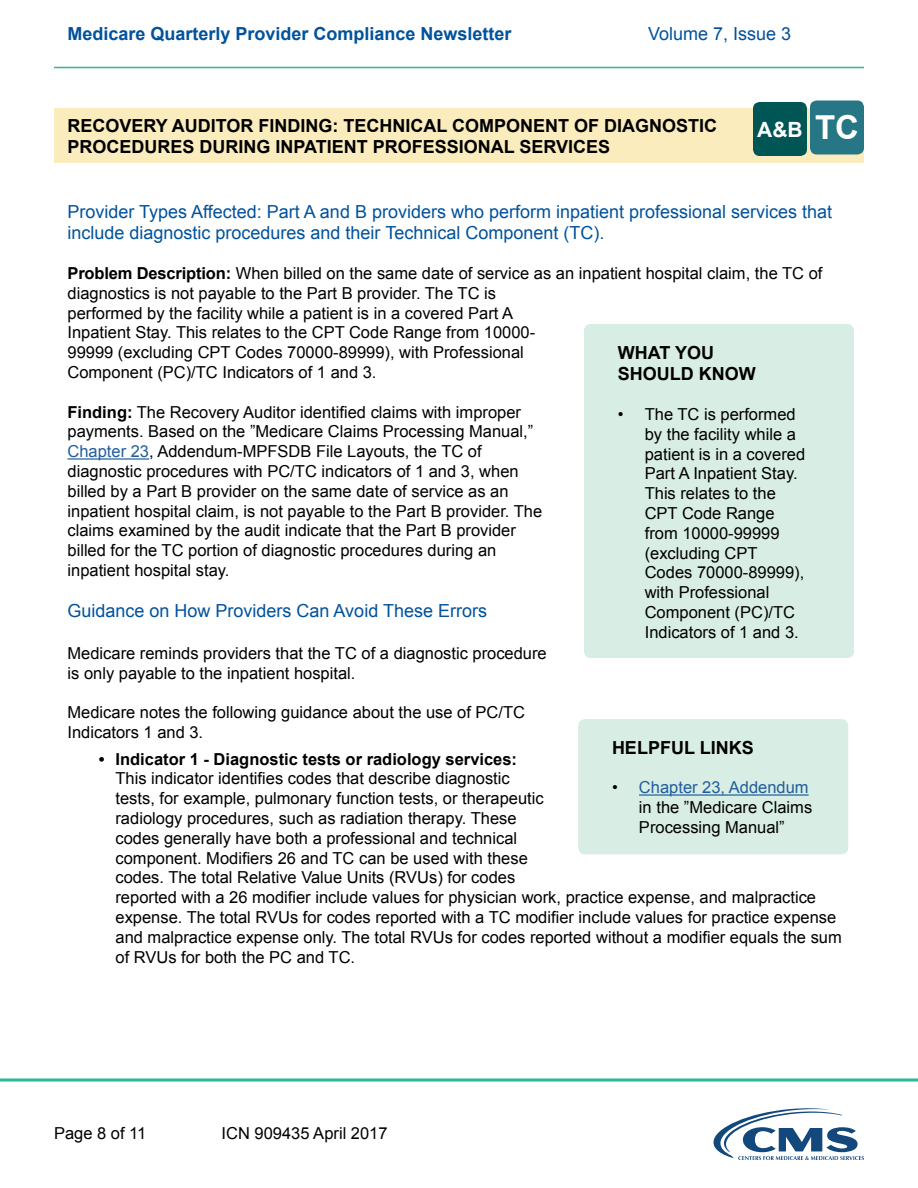
<style>
.page{position:relative;width:918px;height:1188px;background:#fff}
.page>*{position:absolute;margin:0;border:0;box-sizing:border-box;transform-origin:0 0}
.t1{font:700 33px "Arial";color:#fff}
.t2{font:700 21px "Arial";color:#fff}
.t3{font:18px/21.6px "Arial";color:#00529c}
.t4{font:700 18px/21.6px "Arial";color:#000}
.t5{font:700 18px "Arial";color:#00529c}
.Paragraph_Text{font:16.5px/19.8px "Arial";color:#000}
.s1{font-weight:700}
.s2{color:#215e9e}
</style>
<div class="page">
<hr style="left:54px;top:67px;width:810px;height:1px;background:#2bb892">
<svg style="left:713px;top:1108px;width:151px;height:52px"></svg>
<svg style="left:0;top:1078px;width:918px;height:4px;background:#5fc9ad"></svg>
<div style="left:54px;top:108px;width:810px;height:55px;background:#fbecbd"></div>
<hr style="left:68px;top:458px;width:81px;height:2px;background:#215e9e">
<div style="left:753px;top:102px;width:54px;height:54px;background:#005655;border-radius:7px"></div>
<div style="left:810px;top:100px;width:54px;height:54px;background:#277686;border-radius:7px"></div>
<div style="left:584px;top:324px;width:270px;height:334px;background:#d8ede4;border-radius:7px"></div>
<div style="left:578px;top:719px;width:270px;height:135px;background:#d8ede4;border-radius:7px"></div>
<hr style="left:639px;top:794px;width:170px;height:2px;background:#215e9e">
<p class="t5" style="left:68px;top:22px;width:446px">Medicare Quarterly Provider Compliance Newsletter</p>
<p class="t3" style="left:648px;top:23px;width:145px">Volume 7, Issue 3</p>
<h2 class="t4" style="left:68px;top:115px;width:651px">RECOVERY AUDITOR FINDING: TECHNICAL COMPONENT OF DIAGNOSTIC<br>PROCEDURES DURING INPATIENT PROFESSIONAL SERVICES</h2>
<p class="t2" style="left:757px;top:115px;width:47px">A&amp;B</p>
<p class="t1" style="left:815px;top:106px;width:45px">TC</p>
<h3 class="t3" style="left:68px;top:201px;width:766px">Provider Types Affected: Part A and B providers who perform inpatient professional services that include diagnostic procedures and their Technical Component (TC).</h3>
<p class="Paragraph_Text" style="left:68px;top:264px;width:756px"><span class="s1">Problem Description:</span> When billed on the same date of service as an inpatient hospital claim, the TC of diagnostics is not payable to the Part B provider. The TC is<br>performed by the facility while a patient is in a covered Part A<br>Inpatient Stay. This relates to the CPT Code Range from 10000-<br>99999 (excluding CPT Codes 70000-89999), with Professional<br>Component (PC)/TC Indicators of 1 and 3.</p>
<p class="Paragraph_Text" style="left:68px;top:402px;width:467px"><span class="s1">Finding:</span> The Recovery Auditor identified claims with improper payments. Based on the ”Medicare Claims Processing Manual,” <span class="s2">Chapter 23</span>, Addendum-MPFSDB File Layouts, the TC of diagnostic procedures with PC/TC indicators of 1 and 3, when billed by a Part B provider on the same date of service as an</p>
<p class="Paragraph_Text" style="left:68px;top:501px;width:476px">inpatient hospital claim, is not payable to the Part B provider. The claims examined by the audit indicate that the Part B provider billed for the TC portion of diagnostic procedures during an inpatient hospital stay.</p>
<h2 class="t3" style="left:68px;top:601px;width:421px">Guidance on How Providers Can Avoid These Errors</h2>
<p class="Paragraph_Text" style="left:68px;top:643px;width:481px">Medicare reminds providers that the TC of a diagnostic procedure is only payable to the inpatient hospital.</p>
<p class="Paragraph_Text" style="left:68px;top:703px;width:459px">Medicare notes the following guidance about the use of PC/TC<br>Indicators 1 and 3.</p>
<p class="Paragraph_Text" style="left:115px;top:749px;width:728px;text-indent:-16px"><span class="s1">• Indicator 1 - Diagnostic tests or radiology services:<br></span>This indicator identifies codes that describe diagnostic<br>tests, for example, pulmonary function tests, or therapeutic<br>radiology procedures, such as radiation therapy. These<br>codes generally have both a professional and technical<br>component. Modifiers 26 and TC can be used with these<br>codes. The total Relative Value Units (RVUs) for codes<br>reported with a 26 modifier include values for physician work, practice expense, and malpractice expense. The total RVUs for codes reported with a TC modifier include values for practice expense and malpractice expense only. The total RVUs for codes reported without a modifier equals the sum of RVUs for both the PC and TC.</p>
<p class="t4" style="left:618px;top:342px;width:139px">WHAT YOU<br>SHOULD KNOW</p>
<p class="Paragraph_Text" style="left:645px;top:405px;width:162px;text-indent:-27px">• The TC is performed by the facility while a patient is in a covered<br>Part A Inpatient Stay.<br>This relates to the<br>CPT Code Range from 10000-99999 (excluding CPT<br>Codes 70000-89999), with Professional<br>Component (PC)/TC<br>Indicators of 1 and 3.</p>
<p class="t4" style="left:612px;top:737px;width:143px">HELPFUL LINKS</p>
<p class="Paragraph_Text" style="left:639px;top:778px;width:175px;text-indent:-27px">• <span class="s2">Chapter 23, Addendum </span>in the ”Medicare Claims<br>Processing Manual”</p>
<p class="Paragraph_Text" style="left:54px;top:1124px;width:94px">Page 8 of 11</p>
<p class="Paragraph_Text" style="left:222px;top:1124px;width:168px">ICN 909435 April 2017</p>
</div>
